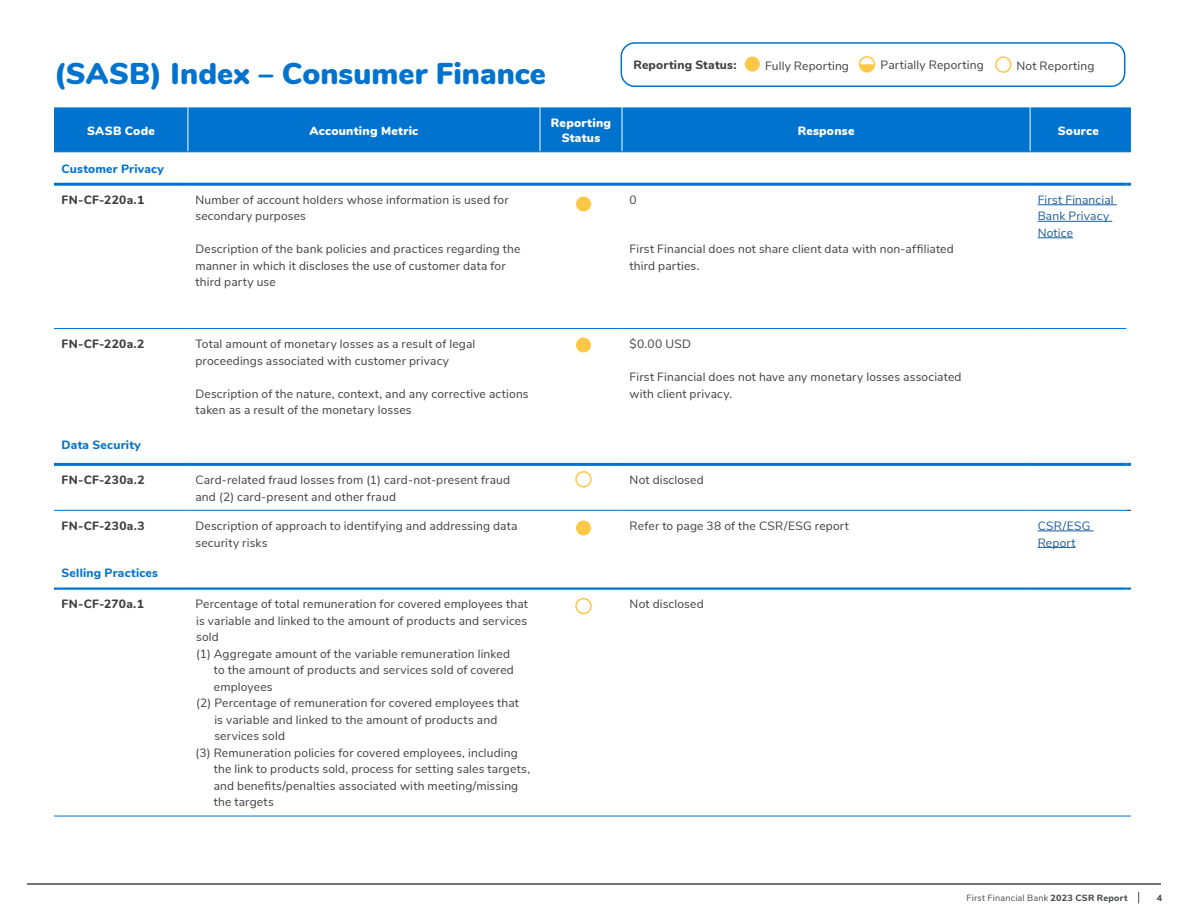
<style>
.page{position:relative;width:1188px;height:918px;background:#fff}
.page>*{position:absolute;margin:0;border:0;box-sizing:border-box;transform-origin:0 0}
._20pt_Header{font:900 30px "Nunito";letter-spacing:.005em;color:#0073ce}
.table_body{font:12px/16.5px "Nunito Sans";letter-spacing:.015em;color:#3e3e3f}
.table_body-2{font:800 12px "Nunito";letter-spacing:.025em;color:#3e3e3f}
.table_headings{font:900 12px/15px "Nunito";letter-spacing:.02em;color:#fff;text-align:center}
.table_body-3{font:12px/16.5px "Nunito Sans";letter-spacing:.015em;color:#175d9e}
.table_subheads{font:800 12px "Nunito";letter-spacing:.02em;color:#0073ce}
.table_subheads-2{font:800 12px "Nunito";letter-spacing:.02em;color:#3e3e3f}
.t1{font:9px "Nunito";letter-spacing:.025em;color:#494a4b}
.t2{font:800 9px "Nunito";color:#494a4b}
.s1{font-weight:800}
</style>
<div class="page">
<hr style="left:27px;top:883px;width:1134px;height:2px;background:#494a4b">
<div style="left:745px;top:57px;width:14px;height:14px;background:#ffc746;border-radius:50%"></div>
<div style="left:745px;top:57px;width:15px;height:15px;border:1px solid #ffc746;border-radius:50%"></div>
<div style="left:859px;top:56px;width:16px;height:17px;border:2px solid #ffc746;border-radius:50%"></div>
<svg style="left:860px;top:64px;width:15px;height:8px"></svg>
<div style="left:995px;top:56px;width:17px;height:17px;border:2px solid #ffc746;border-radius:50%"></div>
<div style="left:621px;top:42px;width:504px;height:45px;border:2px solid #0073ce;border-radius:14px"></div>
<div style="left:54px;top:107px;width:1077px;height:44px;background:#0073ce"></div>
<hr style="left:54px;top:816px;width:134px;height:1px;background:#0073ce">
<hr style="left:540px;top:816px;width:82px;height:1px;background:#0073ce">
<hr style="left:622px;top:816px;width:408px;height:1px;background:#0073ce">
<hr style="left:1030px;top:816px;width:96px;height:1px;background:#0073ce">
<hr style="left:188px;top:107px;width:1px;height:44px;background:#fff">
<hr style="left:540px;top:107px;width:1px;height:44px;background:#fff">
<hr style="left:622px;top:107px;width:1px;height:44px;background:#fff">
<hr style="left:1030px;top:107px;width:1px;height:44px;background:#fff">
<hr style="left:54px;top:587px;width:134px;height:3px;background:#0073ce">
<hr style="left:540px;top:587px;width:82px;height:3px;background:#0073ce">
<hr style="left:622px;top:587px;width:408px;height:3px;background:#0073ce">
<hr style="left:1030px;top:587px;width:96px;height:3px;background:#0073ce">
<svg style="left:1126px;top:587px;width:5px;height:3px"></svg>
<hr style="left:54px;top:183px;width:134px;height:3px;background:#0073ce">
<hr style="left:188px;top:183px;width:352px;height:3px;background:#0073ce">
<hr style="left:540px;top:183px;width:82px;height:3px;background:#0073ce">
<hr style="left:622px;top:183px;width:408px;height:3px;background:#0073ce">
<hr style="left:1030px;top:183px;width:96px;height:3px;background:#0073ce">
<hr style="left:54px;top:151px;width:134px;height:1px;background:#0073ce">
<hr style="left:188px;top:151px;width:352px;height:1px;background:#0073ce">
<hr style="left:540px;top:151px;width:82px;height:1px;background:#0073ce">
<hr style="left:622px;top:151px;width:408px;height:1px;background:#0073ce">
<hr style="left:1030px;top:151px;width:96px;height:1px;background:#0073ce">
<svg style="left:1126px;top:183px;width:5px;height:3px"></svg>
<hr style="left:54px;top:328px;width:134px;height:1px;background:#0073ce">
<hr style="left:188px;top:328px;width:352px;height:1px;background:#0073ce">
<hr style="left:540px;top:328px;width:82px;height:1px;background:#0073ce">
<hr style="left:622px;top:328px;width:408px;height:1px;background:#0073ce">
<hr style="left:1030px;top:328px;width:96px;height:1px;background:#0073ce">
<hr style="left:54px;top:510px;width:134px;height:1px;background:#0073ce">
<hr style="left:188px;top:510px;width:352px;height:1px;background:#0073ce">
<hr style="left:540px;top:510px;width:82px;height:1px;background:#0073ce">
<hr style="left:622px;top:510px;width:408px;height:1px;background:#0073ce">
<hr style="left:1030px;top:510px;width:96px;height:1px;background:#0073ce">
<hr style="left:188px;top:587px;width:352px;height:3px;background:#0073ce">
<hr style="left:188px;top:816px;width:352px;height:1px;background:#0073ce">
<hr style="left:54px;top:463px;width:134px;height:3px;background:#0073ce">
<hr style="left:188px;top:463px;width:352px;height:3px;background:#0073ce">
<hr style="left:540px;top:463px;width:82px;height:3px;background:#0073ce">
<hr style="left:622px;top:463px;width:408px;height:3px;background:#0073ce">
<hr style="left:1030px;top:463px;width:96px;height:3px;background:#0073ce">
<svg style="left:1126px;top:463px;width:5px;height:3px"></svg>
<hr style="left:1038px;top:205px;width:79px;height:1px;background:#175d9e">
<hr style="left:1038px;top:221px;width:74px;height:1px;background:#175d9e">
<hr style="left:1038px;top:238px;width:35px;height:1px;background:#175d9e">
<hr style="left:1038px;top:531px;width:56px;height:1px;background:#175d9e">
<hr style="left:1038px;top:547px;width:38px;height:1px;background:#175d9e">
<div style="left:577px;top:197px;width:13px;height:14px;background:#ffc746;border-radius:50%"></div>
<div style="left:576px;top:197px;width:15px;height:14px;border:1px solid #ffc746;border-radius:50%"></div>
<div style="left:577px;top:338px;width:13px;height:14px;background:#ffc746;border-radius:50%"></div>
<div style="left:576px;top:338px;width:15px;height:14px;border:1px solid #ffc746;border-radius:50%"></div>
<div style="left:577px;top:521px;width:13px;height:14px;background:#ffc746;border-radius:50%"></div>
<div style="left:576px;top:521px;width:15px;height:14px;border:1px solid #ffc746;border-radius:50%"></div>
<div style="left:575px;top:471px;width:17px;height:17px;border:2px solid #ffc746;border-radius:50%"></div>
<div style="left:575px;top:598px;width:17px;height:16px;border:2px solid #ffc746;border-radius:50%"></div>
<p class="_20pt_Header" style="left:54px;top:51px;width:494px">(SASB) Index – Consumer Finance</p>
<h3 class="table_subheads-2" style="left:633px;top:56px;width:105px">Reporting Status:</h3>
<p class="table_body" style="left:765px;top:57px;width:85px">Fully Reporting</p>
<p class="table_body" style="left:881px;top:56px;width:105px">Partially Reporting</p>
<p class="table_body" style="left:1016px;top:56px;width:80px">Not Reporting</p>
<h2 class="table_headings" style="left:87px;top:122px;width:69px">SASB Code</h2>
<h2 class="table_headings" style="left:310px;top:122px;width:110px">Accounting Metric</h2>
<h2 class="table_headings" style="left:551px;top:115px;width:62px">Reporting<br>Status</h2>
<h2 class="table_headings" style="left:798px;top:122px;width:58px">Response</h2>
<h2 class="table_headings" style="left:1058px;top:122px;width:42px">Source</h2>
<h3 class="table_subheads" style="left:62px;top:160px;width:104px">Customer Privacy</h3>
<p class="table_body-2" style="left:62px;top:191px;width:84px">FN-CF-220a.1</p>
<p class="table_body" style="left:195px;top:191px;width:315px">Number of account holders whose information is used for secondary purposes</p>
<p class="table_body" style="left:195px;top:240px;width:327px">Description of the bank policies and practices regarding the manner in which it discloses the use of customer data for third party use</p>
<p class="table_body-3" style="left:1038px;top:191px;width:77px">First Financial<br>Bank Privacy<br>Notice</p>
<p class="table_body" style="left:630px;top:191px;width:9px">0</p>
<p class="table_body" style="left:630px;top:240px;width:326px">First Financial does not share client data with non-affiliated third parties.</p>
<p class="table_body-2" style="left:62px;top:335px;width:84px">FN-CF-220a.2</p>
<p class="table_body" style="left:195px;top:335px;width:281px">Total amount of monetary losses as a result of legal proceedings associated with customer privacy</p>
<p class="table_body" style="left:195px;top:385px;width:335px">Description of the nature, context, and any corrective actions taken as a result of the monetary losses</p>
<p class="table_body" style="left:630px;top:335px;width:63px">$0.00 USD</p>
<p class="table_body" style="left:630px;top:368px;width:333px">First Financial does not have any monetary losses associated with client privacy.</p>
<h3 class="table_subheads" style="left:62px;top:436px;width:81px">Data Security</h3>
<p class="table_body-2" style="left:62px;top:471px;width:85px">FN-CF-230a.2</p>
<p class="table_body" style="left:195px;top:471px;width:316px">Card-related fraud losses from (1) card-not-present fraud and (2) card-present and other fraud</p>
<p class="table_body" style="left:630px;top:471px;width:76px">Not disclosed</p>
<p class="table_body-2" style="left:62px;top:517px;width:85px">FN-CF-230a.3</p>
<p class="table_body" style="left:195px;top:517px;width:323px">Description of approach to identifying and addressing data security risks</p>
<p class="table_body" style="left:630px;top:517px;width:221px">Refer to page 38 of the CSR/ESG report</p>
<p class="table_body-3" style="left:1038px;top:517px;width:54px">CSR/ESG<br>Report</p>
<h3 class="table_subheads" style="left:62px;top:564px;width:98px">Selling Practices</h3>
<p class="table_body-2" style="left:62px;top:595px;width:84px">FN-CF-270a.1</p>
<p class="table_body" style="left:195px;top:595px;width:334px;text-align:justify">Percentage of total remuneration for covered employees that is variable and linked to the amount of products and services sold</p>
<p class="table_body" style="left:214px;top:645px;width:302px;text-indent:-18px">(1) Aggregate amount of the variable remuneration linked to the amount of products and services sold of covered employees</p>
<p class="table_body" style="left:214px;top:694px;width:306px;text-indent:-18px">(2) Percentage of remuneration for covered employees that is variable and linked to the amount of products and services sold</p>
<p class="table_body" style="left:214px;top:744px;width:318px;text-indent:-18px">(3) Remuneration policies for covered employees, including the link to products sold, process for setting sales targets, and benefits/penalties associated with meeting/missing the targets</p>
<p class="table_body" style="left:630px;top:595px;width:76px">Not disclosed</p>
<p class="t1" style="left:966px;top:892px;width:163px">First Financial Bank <span class="s1">2023 CSR Report</span></p>
<p class="t2" style="left:1157px;top:891px;width:7px">4</p>
</div>
